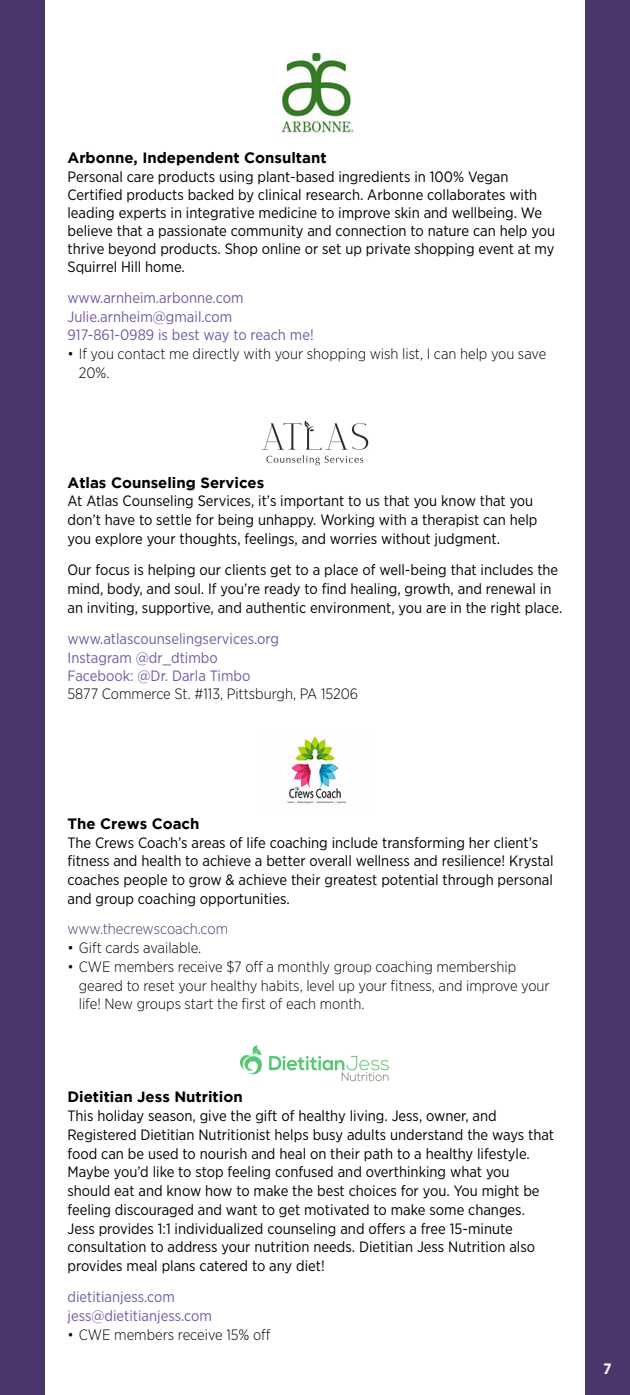
<style>
.page{position:relative;width:630px;height:1395px;background:#fff}
.page>*{position:absolute;margin:0;border:0;box-sizing:border-box;transform-origin:0 0}
.t1{font:15px/18.8px "Gotham Narrow";color:#000}
.t2{font:300 15px/18.8px "Gotham Narrow";color:#000}
.t3{font:15px/18.8px "Gotham Narrow";color:#755ba2}
.t4{font:700 15px "Gotham";color:#000}
.t5{font:300 15px "Gotham Narrow";color:#4b366b}
.t6{font:700 15px "Gotham Narrow";color:#fff}
</style>
<div class="page">
<div style="left:0;top:0;width:45px;height:1395px;background:#4b366b"></div>
<div style="left:585px;top:0;width:45px;height:1395px;background:#4b366b"></div>
<img style="left:281px;top:52px;width:73px;height:81px">
<img style="left:261px;top:420px;width:108px;height:46px">
<img style="left:287px;top:736px;width:60px;height:68px">
<img style="left:240px;top:1046px;width:149px;height:36px">
<p class="t4" style="left:68px;top:149px;width:261px">Arbonne, Independent Consultant</p>
<p class="t1" style="left:68px;top:167px;width:489px;line-height:18px">Personal care products using plant-based ingredients in 100% Vegan Certified products backed by clinical research. Arbonne collaborates with leading experts in integrative medicine to improve skin and wellbeing. We believe that a passionate community and connection to nature can help you thrive beyond products. Shop online or set up private shopping event at my Squirrel Hill home.</p>
<p class="t3" style="left:68px;top:288px;width:248px">www.arnheim.arbonne.com<br>Julie.arnheim@gmail.com<br>917-861-0989 is best way to reach me!</p>
<p class="t2" style="left:79px;top:344px;width:469px;text-indent:-11px">• If you contact me directly with your shopping wish list, I can help you save<br>20%.</p>
<p class="t4" style="left:68px;top:474px;width:198px">Atlas Counseling Services</p>
<p class="t1" style="left:68px;top:491px;width:472px">At Atlas Counseling Services, it’s important to us that you know that you don’t have to settle for being unhappy. Working with a therapist can help you explore your thoughts, feelings, and worries without judgment.</p>
<p class="t1" style="left:68px;top:560px;width:496px">Our focus is helping our clients get to a place of well-being that includes the mind, body, and soul. If you’re ready to find healing, growth, and renewal in an inviting, supportive, and authentic environment, you are in the right place.</p>
<p class="t3" style="left:68px;top:629px;width:213px">www.atlascounselingservices.org<br>Instagram @dr_dtimbo<br>Facebook: @Dr. Darla Timbo</p>
<p class="t2" style="left:68px;top:684px;width:292px">5877 Commerce St. #113, Pittsburgh, PA 15206</p>
<p class="t4" style="left:68px;top:815px;width:134px">The Crews Coach</p>
<p class="t1" style="left:68px;top:833px;width:488px">The Crews Coach’s areas of life coaching include transforming her client’s fitness and health to achieve a better overall wellness and resilience! Krystal coaches people to grow &amp; achieve their greatest potential through personal and group coaching opportunities.</p>
<p class="t5" style="left:68px;top:920px;width:162px">www.thecrewscoach.com</p>
<p class="t2" style="left:68px;top:938px;width:135px">• Gift cards available.</p>
<p class="t2" style="left:79px;top:957px;width:473px;text-indent:-11px">• CWE members receive $7 off a monthly group coaching membership geared to reset your healthy habits, level up your fitness, and improve your life! New groups start the first of each month.</p>
<p class="t4" style="left:68px;top:1088px;width:177px">Dietitian Jess Nutrition</p>
<p class="t1" style="left:68px;top:1106px;width:488px">This holiday season, give the gift of healthy living. Jess, owner, and Registered Dietitian Nutritionist helps busy adults understand the ways that food can be used to nourish and heal on their path to a healthy lifestyle.<br>Maybe you’d like to stop feeling confused and overthinking what you should eat and know how to make the best choices for you. You might be feeling discouraged and want to get motivated to make some changes.<br>Jess provides 1:1 individualized counseling and offers a free 15-minute consultation to address your nutrition needs. Dietitian Jess Nutrition also provides meal plans catered to any diet!</p>
<p class="t3" style="left:68px;top:1287px;width:146px">dietitianjess.com jess@dietitianjess.com</p>
<p class="t2" style="left:68px;top:1325px;width:205px">• CWE members receive 15% off</p>
<p class="t6" style="left:603px;top:1359px;width:10px">7</p>
</div>
